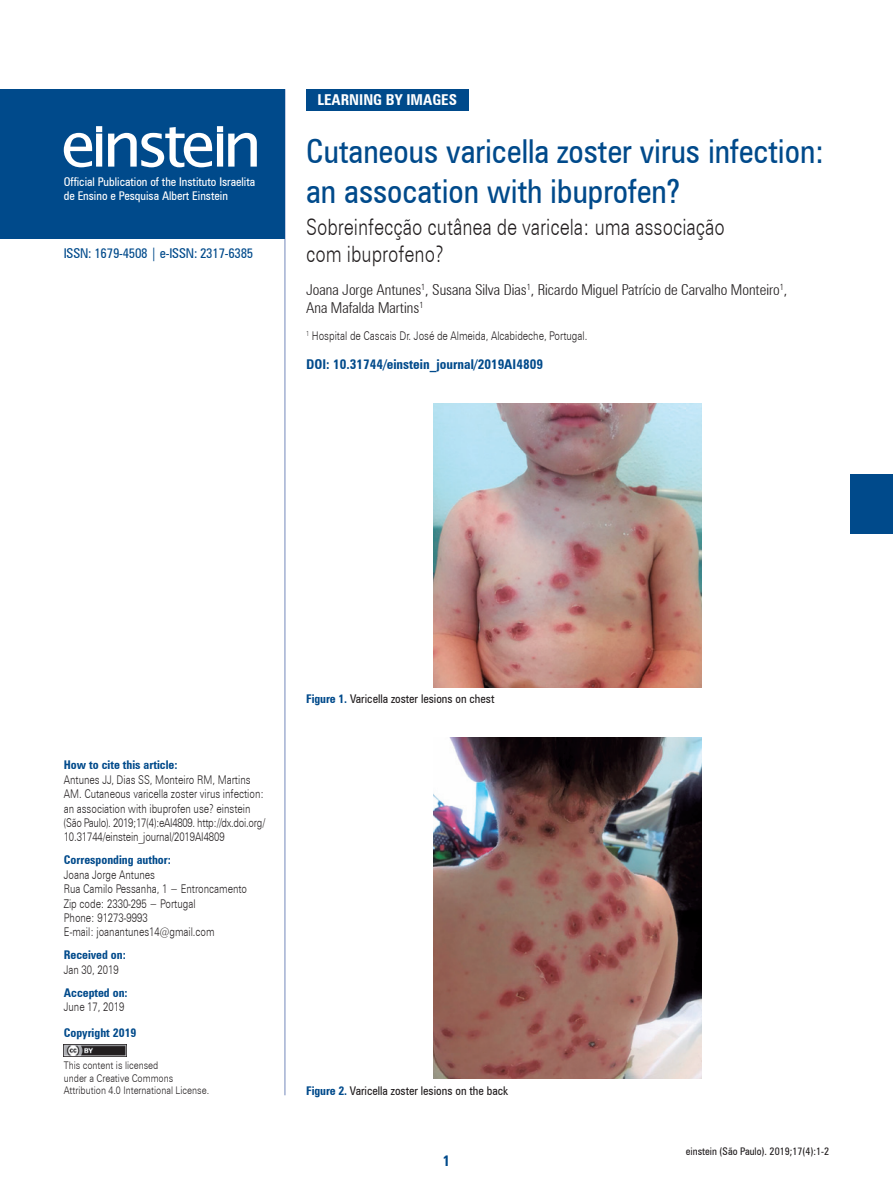
<style>
.page{position:relative;width:893px;height:1191px;background:#fff}
.page>*{position:absolute;margin:0;border:0;box-sizing:border-box;transform-origin:0 0}
.t1{font:condensed 33px/39.6px "Zurich BT";color:#004a8b}
.t2{font:300 22.5px/27px "Zurich BT";color:#231f20;scale:.8 1}
.t3{font:300 condensed 15px/18px "Zurich BT";color:#231f20}
.t4{font:700 condensed 15px "Zurich BT";color:#fff}
.t5{font:700 condensed 15px "Zurich BT";color:#004a8b}
.t6{font:700 condensed 13.5px "Zurich BT";color:#004a8b}
.t7{font:condensed 13.5px "Zurich BT";letter-spacing:-.02em;color:#004a8b}
.t8{font:300 12px/14.4px "Zurich BT";color:#231f20;scale:.8 1}
.t9{font:700 condensed 12px "Zurich BT";color:#004a8b}
.t10{font:condensed 12px "Zurich BT";color:#231f20}
.t11{font:condensed 12px/14.4px "Zurich BT";color:#fff}
.t12{font:300 10.5px/12.6px "Zurich BT";color:#231f20;scale:.85 1}
.t13{font:condensed 10.5px "Zurich BT";color:#231f20}
.s1{font-weight:700;color:#004a8b}
</style>
<div class="page">
<img style="left:64px;top:1044px;width:63px;height:12px">
<hr style="left:284px;top:89px;width:2px;height:1006px;background:#a2b0d2">
<div style="left:0;top:89px;width:284px;height:149px;background:#004a8b"></div>
<div style="left:850px;top:474px;width:43px;height:60px;background:#004a8b"></div>
<svg style="left:108px;top:126px;width:149px;height:41px"></svg>
<svg style="left:64px;top:126px;width:38px;height:41px"></svg>
<div style="left:306px;top:89px;width:162px;height:21px;background:#004a8b"></div>
<img style="left:434px;top:403px;width:268px;height:284px">
<img style="left:434px;top:738px;width:268px;height:340px">
<p class="t11" style="left:64px;top:174px;width:193px">Official Publication of the Instituto Israelita de Ensino e Pesquisa Albert Einstein</p>
<p class="t7" style="left:64px;top:245px;width:191px">ISSN: 1679-4508 | e-ISSN: 2317-6385</p>
<p class="t4" style="left:317px;top:91px;width:141px">LEARNING BY IMAGES</p>
<h1 class="t1" style="left:306px;top:131px;width:519px">Cutaneous varicella zoster virus infection: an assocation with ibuprofen?</h1>
<h2 class="t2" style="left:306px;top:213px;width:525px">Sobreinfecção cutânea de varicela: uma associação com ibuprofeno?</h2>
<p class="t3" style="left:306px;top:280px;width:483px">Joana Jorge Antunes<sup>1</sup>, Susana Silva Dias<sup>1</sup>, Ricardo Miguel Patrício de Carvalho Monteiro<sup>1</sup>,<br>Ana Mafalda Martins<sup>1</sup></p>
<p class="t8" style="left:306px;top:328px;width:353px"><sup>1</sup> Hospital de Cascais Dr. José de Almeida, Alcabideche, Portugal.</p>
<p class="t6" style="left:306px;top:356px;width:238px">DOI: 10.31744/einstein_journal/2019AI4809</p>
<p class="t9" style="left:64px;top:758px;width:115px">How to cite this article:</p>
<p class="t8" style="left:64px;top:772px;width:253px">Antunes JJ, Dias SS, Monteiro RM, Martins AM. Cutaneous varicella zoster virus infection: an association with ibuprofen use? einstein (São Paulo). 2019;17(4):eAI4809. http://dx.doi.org/ 10.31744/einstein_journal/2019AI4809</p>
<p class="t9" style="left:64px;top:853px;width:109px">Corresponding author:</p>
<p class="t8" style="left:64px;top:867px;width:231px">Joana Jorge Antunes<br>Rua Camilo Pessanha, 1 − Entroncamento<br>Zip code: 2330-295 − Portugal<br>Phone: 91273-9993<br>E-mail: joanantunes14@gmail.com</p>
<p class="t9" style="left:64px;top:947px;width:64px">Received on:</p>
<p class="t8" style="left:64px;top:962px;width:70px">Jan 30, 2019</p>
<p class="t9" style="left:64px;top:985px;width:65px">Accepted on:</p>
<p class="t8" style="left:64px;top:999px;width:77px">June 17, 2019</p>
<p class="t9" style="left:64px;top:1025px;width:74px">Copyright 2019</p>
<p class="t12" style="left:64px;top:1058px;width:173px">This content is licensed<br>under a Creative Commons<br>Attribution 4.0 International License.</p>
<p class="t10" style="left:306px;top:692px;width:190px"><span class="s1">Figure 1.</span> Varicella zoster lesions on chest</p>
<p class="t10" style="left:306px;top:1083px;width:204px"><span class="s1">Figure 2.</span> Varicella zoster lesions on the back</p>
<p class="t5" style="left:443px;top:1151px;width:9px">1</p>
<p class="t13" style="left:686px;top:1144px;width:145px">einstein (São Paulo). 2019;17(4):1-2</p>
</div>
